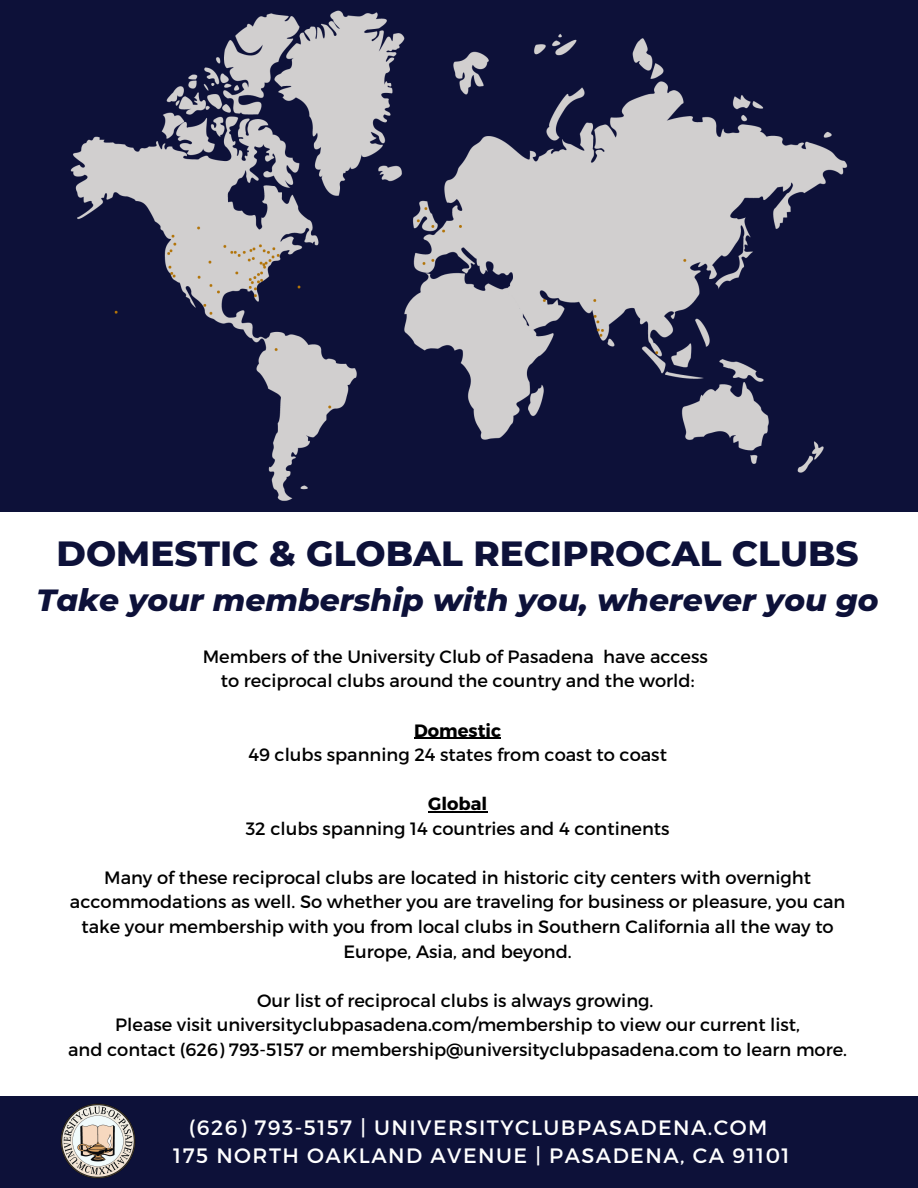
<style>
.page{position:relative;width:918px;height:1188px;background:#fff}
.page>*{position:absolute;margin:0;border:0;box-sizing:border-box;transform-origin:0 0}
.t1{font:800 35.7px "Montserrat";color:#0d1139}
.t2{font:italic 800 31.2px "Montserrat";color:#0d1139}
.t3{font:20.85px/27.9px "Montserrat";letter-spacing:.07em;color:#fff;text-align:center}
.t4{font:17.85px/24.6px "Montserrat";color:#000;text-align:center}
.t5{font:700 17.85px "Montserrat";color:#000}
</style>
<div class="page">
<img style="left:0;top:0;width:918px;height:512px">
<div style="left:0;top:1096px;width:918px;height:91px;background:#0d1139"></div>
<img style="left:60px;top:1103px;width:76px;height:76px">
<hr style="left:414px;top:738px;width:87px;height:1px;background:#000">
<hr style="left:428px;top:811px;width:59px;height:1px;background:#000">
<h1 class="t1" style="left:57px;top:532px;width:804px">DOMESTIC &amp; GLOBAL RECIPROCAL CLUBS</h1>
<h2 class="t2" style="left:37px;top:581px;width:843px">Take your membership with you, wherever you go</h2>
<p class="t4" style="left:203px;top:643px;width:507px">Members of the University Club of Pasadena have access to reciprocal clubs around the country and the world:</p>
<p class="t5" style="left:414px;top:719px;width:88px">Domestic</p>
<p class="t4" style="left:248px;top:742px;width:420px">49 clubs spanning 24 states from coast to coast</p>
<p class="t5" style="left:428px;top:792px;width:61px">Global</p>
<p class="t4" style="left:246px;top:815px;width:425px">32 clubs spanning 14 countries and 4 continents</p>
<p class="t4" style="left:70px;top:864px;width:777px">Many of these reciprocal clubs are located in historic city centers with overnight accommodations as well. So whether you are traveling for business or pleasure, you can take your membership with you from local clubs in Southern California all the way to Europe, Asia, and beyond.</p>
<p class="t4" style="left:68px;top:987px;width:781px">Our list of reciprocal clubs is always growing.<br>Please visit universityclubpasadena.com/membership to view our current list,<br>and contact (626) 793-5157 or membership@universityclubpasadena.com to learn more.</p>
<p class="t3" style="left:173px;top:1113px;width:618px">(626) 793-5157 | UNIVERSITYCLUBPASADENA.COM<br>175 NORTH OAKLAND AVENUE | PASADENA, CA 91101</p>
</div>
